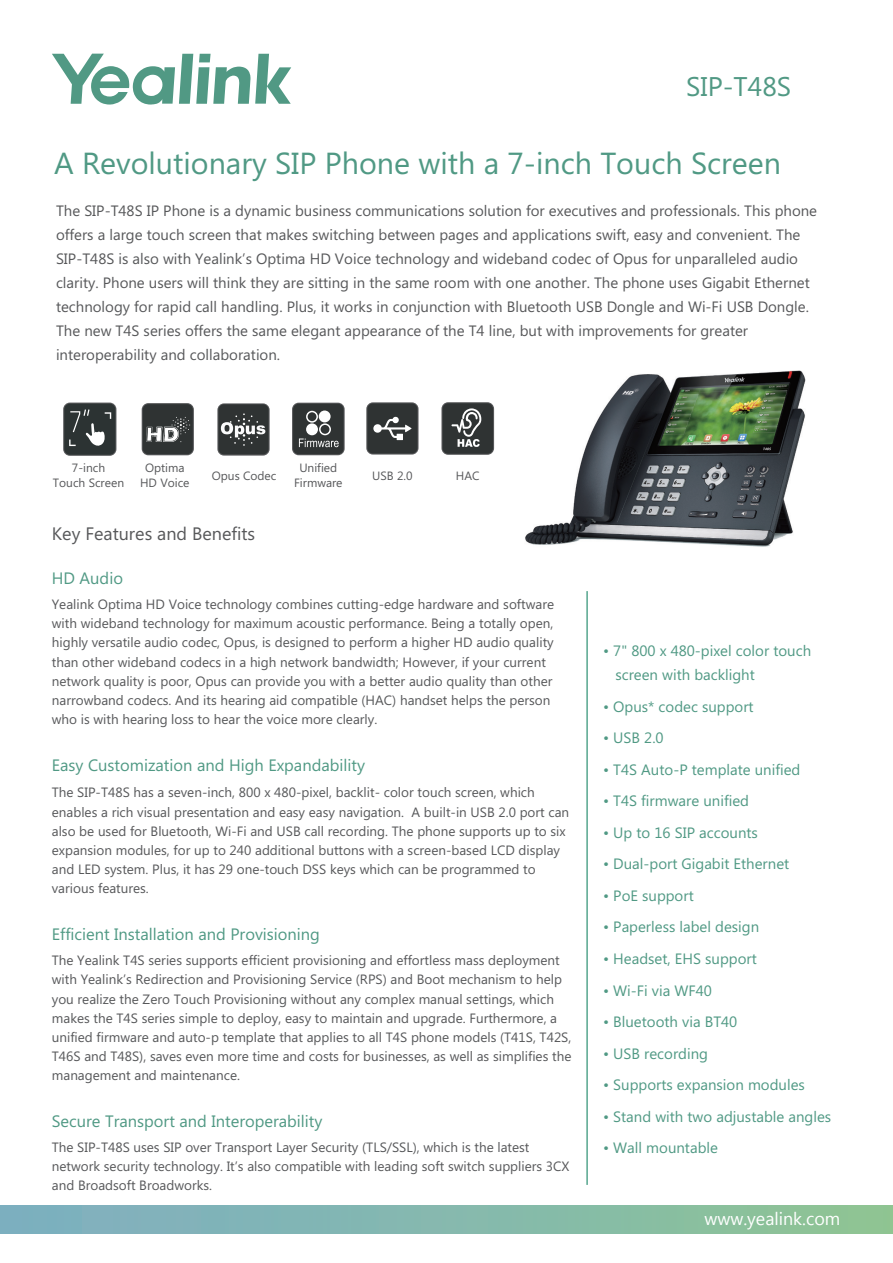
<style>
.page{position:relative;width:893px;height:1263px;background:#fff}
.page>*{position:absolute;margin:0;border:0;box-sizing:border-box;transform-origin:0 0}
.t1{font:30.45px "Microsoft Phags Pa";color:#509984}
.t2{font:27px "Microsoft Phags Pa";color:#519984}
.t3{font:18px "Microsoft Phags Pa";color:#57585a}
.t4{font:18px "Lao UI";color:#fff}
.t5{font:16.5px "Microsoft Phags Pa";color:#509984}
.t6{font:15px/24.2px "Microsoft Phags Pa";color:#57585a}
.t7{font:15px/24px "Microsoft Phags Pa";color:#509984}
.t8{font:13.5px/19.2px "Microsoft Phags Pa";color:#57585a}
.t9{font:12px/15px "Microsoft Phags Pa";color:#57585a;text-align:center}
</style>
<div class="page">
<img style="left:525px;top:370px;width:281px;height:177px">
<hr style="left:587px;top:591px;width:1px;height:594px;background:#007955">
<div style="left:63px;top:403px;width:53px;height:53px;border:2px solid #595a5c;border-radius:6px"></div>
<div style="left:64px;top:404px;width:51px;height:51px;background:#2c3333;border-radius:6px"></div>
<svg style="left:69px;top:409px;width:42px;height:38px"></svg>
<svg style="left:52px;top:54px;width:239px;height:51px"></svg>
<div style="left:1px;top:1205px;width:892px;height:28px;background:linear-gradient(to right,#7daec3,#8ec495)"></div>
<div style="left:142px;top:403px;width:52px;height:52px;border:2px solid #57585a;border-radius:6px"></div>
<div style="left:143px;top:404px;width:50px;height:50px;background:#2f3333;border-radius:6px"></div>
<svg style="left:146px;top:417px;width:44px;height:25px"></svg>
<div style="left:217px;top:403px;width:53px;height:53px;border:2px solid #57585a;border-radius:6px"></div>
<div style="left:218px;top:404px;width:51px;height:50px;background:#2f3333;border-radius:6px"></div>
<svg style="left:221px;top:413px;width:44px;height:33px"></svg>
<div style="left:366px;top:402px;width:52px;height:53px;border:2px solid #57585a;border-radius:6px"></div>
<div style="left:367px;top:403px;width:50px;height:50px;background:#2f3333;border-radius:6px"></div>
<svg style="left:373px;top:417px;width:38px;height:23px"></svg>
<div style="left:441px;top:402px;width:53px;height:53px;border:2px solid #57585a;border-radius:6px"></div>
<div style="left:443px;top:403px;width:50px;height:51px;background:#2f3333;border-radius:6px"></div>
<svg style="left:451px;top:408px;width:30px;height:39px"></svg>
<div style="left:292px;top:403px;width:53px;height:52px;border:2px solid #57585a;border-radius:6px"></div>
<div style="left:293px;top:404px;width:51px;height:50px;background:#2f3333;border-radius:6px"></div>
<svg style="left:299px;top:438px;width:40px;height:9px"></svg>
<div style="left:319px;top:410px;width:12px;height:12px;background:#fff;border-radius:50%"></div>
<div style="left:306px;top:411px;width:12px;height:12px;border:2px solid #fff;border-radius:50%"></div>
<div style="left:319px;top:423px;width:12px;height:12px;border:2px solid #fff;border-radius:50%"></div>
<div style="left:306px;top:423px;width:12px;height:12px;background:#fff;border-radius:50%"></div>
<h2 class="t2" style="left:686px;top:67px;width:107px">SIP-T48S</h2>
<h1 class="t1" style="left:54px;top:142px;width:728px">A Revolutionary SIP Phone with a 7-inch Touch Screen</h1>
<p class="t6" style="left:56px;top:198px;width:763px">The SIP-T48S IP Phone is a dynamic business communications solution for executives and professionals. This phone offers a large touch screen that makes switching between pages and applications swift, easy and convenient. The SIP-T48S is also with Yealink’s Optima HD Voice technology and wideband codec of Opus for unparalleled audio clarity. Phone users will think they are sitting in the same room with one another. The phone uses Gigabit Ethernet technology for rapid call handling. Plus, it works in conjunction with Bluetooth USB Dongle and Wi-Fi USB Dongle.<br>The new T4S series offers the same elegant appearance of the T4 line, but with improvements for greater interoperability and collaboration.</p>
<p class="t9" style="left:53px;top:460px;width:73px">7-inch<br>Touch Screen</p>
<p class="t9" style="left:140px;top:460px;width:51px">Optima<br>HD Voice</p>
<p class="t9" style="left:212px;top:468px;width:66px">Opus Codec</p>
<p class="t9" style="left:294px;top:460px;width:50px">Unified<br>Firmware</p>
<p class="t9" style="left:372px;top:468px;width:42px">USB 2.0</p>
<p class="t9" style="left:456px;top:467px;width:25px">HAC</p>
<h3 class="t3" style="left:52px;top:521px;width:205px">Key Features and Benefits</h3>
<p class="t5" style="left:52px;top:566px;width:73px">HD Audio</p>
<p class="t8" style="left:52px;top:594px;width:504px">Yealink Optima HD Voice technology combines cutting-edge hardware and software with wideband technology for maximum acoustic performance. Being a totally open, highly versatile audio codec, Opus, is designed to perform a higher HD audio quality than other wideband codecs in a high network bandwidth; However, if your current network quality is poor, Opus can provide you with a better audio quality than other narrowband codecs. And its hearing aid compatible (HAC) handset helps the person who is with hearing loss to hear the voice more clearly.</p>
<p class="t5" style="left:52px;top:753px;width:315px">Easy Customization and High Expandability</p>
<p class="t8" style="left:52px;top:782px;width:519px">The SIP-T48S has a seven-inch, 800 x 480-pixel, backlit- color touch screen, which enables a rich visual presentation and easy easy navigation. A built-in USB 2.0 port can also be used for Bluetooth, Wi-Fi and USB call recording. The phone supports up to six expansion modules, for up to 240 additional buttons with a screen-based LCD display and LED system. Plus, it has 29 one-touch DSS keys which can be programmed to various features.</p>
<p class="t5" style="left:52px;top:923px;width:270px">Efficient Installation and Provisioning</p>
<p class="t8" style="left:52px;top:950px;width:521px">The Yealink T4S series supports efficient provisioning and effortless mass deployment with Yealink’s Redirection and Provisioning Service (RPS) and Boot mechanism to help you realize the Zero Touch Provisioning without any complex manual settings, which makes the T4S series simple to deploy, easy to maintain and upgrade. Furthermore, a unified firmware and auto-p template that applies to all T4S phone models (T41S, T42S, T46S and T48S), saves even more time and costs for businesses, as well as simplifies the management and maintenance.</p>
<p class="t5" style="left:52px;top:1109px;width:272px">Secure Transport and Interoperability</p>
<p class="t8" style="left:52px;top:1137px;width:519px">The SIP-T48S uses SIP over Transport Layer Security (TLS/SSL), which is the latest network security technology. It’s also compatible with leading soft switch suppliers 3CX and Broadsoft Broadworks.</p>
<p class="t7" style="left:615px;top:638px;width:197px;text-indent:-12px">• 7" 800 x 480-pixel color touch screen with backlight</p>
<p class="t7" style="left:603px;top:694px;width:152px">• Opus* codec support</p>
<p class="t7" style="left:603px;top:725px;width:62px">• USB 2.0</p>
<p class="t7" style="left:603px;top:757px;width:199px">• T4S Auto-P template unified</p>
<p class="t7" style="left:603px;top:788px;width:147px">• T4S firmware unified</p>
<p class="t7" style="left:603px;top:820px;width:156px">• Up to 16 SIP accounts</p>
<p class="t7" style="left:603px;top:851px;width:188px">• Dual-port Gigabit Ethernet</p>
<p class="t7" style="left:603px;top:883px;width:92px">• PoE support</p>
<p class="t7" style="left:603px;top:914px;width:158px">• Paperless label design</p>
<p class="t7" style="left:603px;top:946px;width:155px">• Headset, EHS support</p>
<p class="t7" style="left:603px;top:977px;width:110px">• Wi-Fi via WF40</p>
<p class="t7" style="left:603px;top:1009px;width:136px">• Bluetooth via BT40</p>
<p class="t7" style="left:603px;top:1040px;width:106px">• USB recording</p>
<p class="t7" style="left:603px;top:1072px;width:203px">• Supports expansion modules</p>
<p class="t7" style="left:603px;top:1103px;width:230px">• Stand with two adjustable angles</p>
<p class="t7" style="left:603px;top:1135px;width:116px">• Wall mountable</p>
<h3 class="t4" style="left:704px;top:1206px;width:137px">www.yealink.com</h3>
</div>
